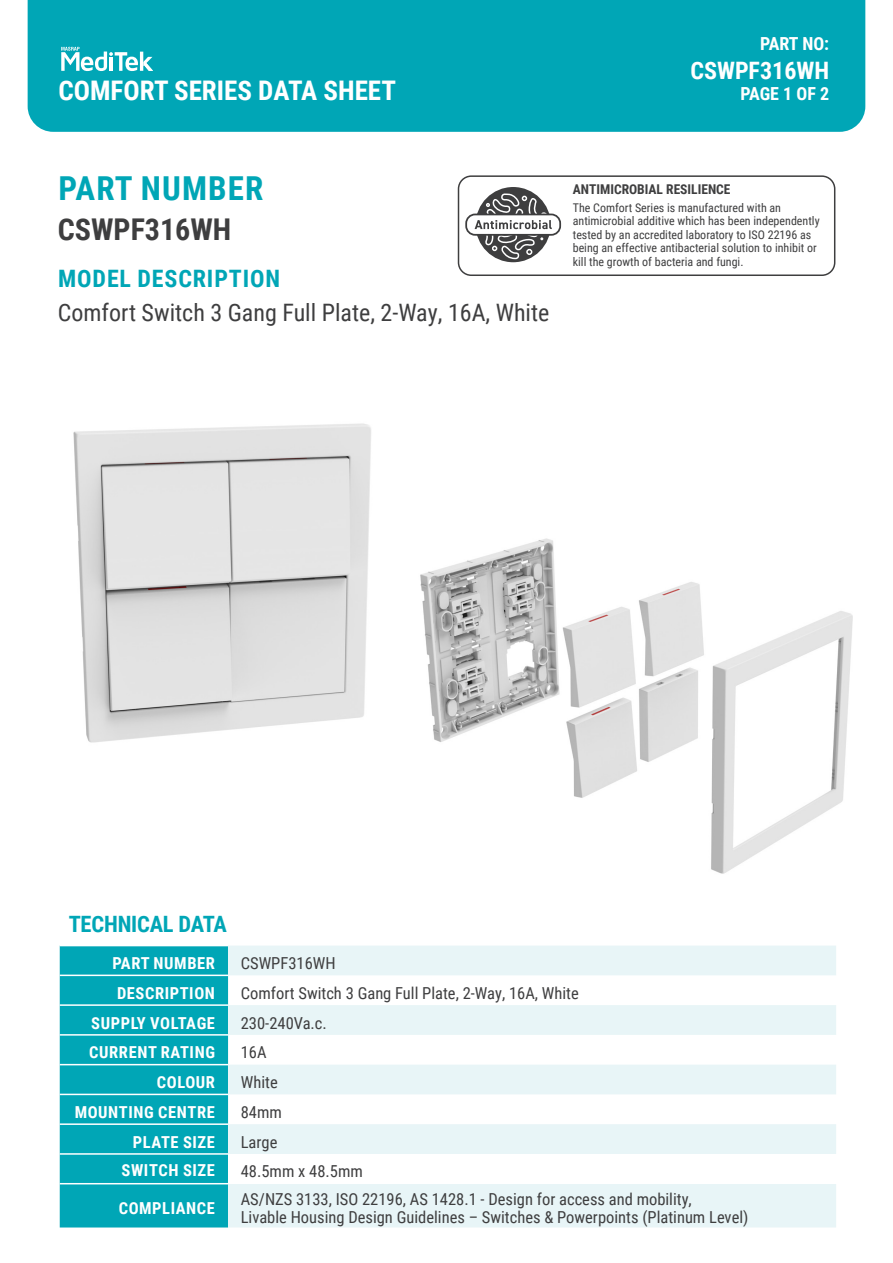
<style>
.page{position:relative;width:893px;height:1263px;background:#fff}
.page>*{position:absolute;margin:0;border:0;box-sizing:border-box;transform-origin:0 0}
.Header__Part_No{font:700 33px "Roboto Condensed";letter-spacing:.035em;color:#00a6b6}
.Part_Number{font:700 30px "Roboto Condensed";color:#3e3e3f}
.t1{font:700 27px "Roboto Condensed";color:#fff}
.Model_Description{font:24px "Roboto Condensed";color:#3e3e3f}
.Header__Model_Des{font:700 24px "Roboto Condensed";letter-spacing:.035em;color:#00a6b6}
.Masthead_Codes{font:700 24px "Roboto Condensed";color:#fff}
.ESCO_Paragraph{font:700 22.5px "Roboto Condensed";letter-spacing:-.01em;color:#00a6b6}
.Masthead_Codes-2{font:700 18px "Roboto Condensed";color:#fff}
.Masthead_Codes_SML{font:700 18px "Roboto Condensed";letter-spacing:-.01em;color:#fff}
.t2{font:16.5px "Roboto Condensed";color:#3e3e3f}
.t3{font:700 16.5px "Roboto Condensed";letter-spacing:.035em;color:#fff}
.t4{font:700 13.5px "Roboto Condensed";color:#3e3e3f}
.t5{font:12px/13.5px "Roboto Condensed";color:#3e3e3f}
</style>
<div class="page">
<div style="left:458px;top:175px;width:377px;height:101px;border:2px solid #3e3e3f;border-radius:13px"></div>
<div style="left:28px;top:0;width:837px;height:132px;background:#00a6b6"></div>
<svg style="left:61px;top:47px;width:92px;height:24px"></svg>
<div style="left:476px;top:187px;width:75px;height:75px;background:#3e3e3f;border-radius:50%"></div>
<div style="left:465px;top:214px;width:96px;height:22px;border:2px solid #3e3e3f;border-radius:9px"></div>
<svg style="left:475px;top:192px;width:77px;height:68px"></svg>
<div style="left:60px;top:946px;width:168px;height:281px;background:#00a6b6"></div>
<svg style="left:228px;top:945px;width:608px;height:282px;fill:#e8f5f7"></svg>
<div style="left:228px;top:1154px;width:608px;height:30px;background:#fff"></div>
<hr style="left:60px;top:974px;width:168px;height:2px;background:#fff">
<hr style="left:60px;top:1004px;width:168px;height:2px;background:#fff">
<hr style="left:60px;top:1034px;width:168px;height:1px;background:#fff">
<hr style="left:60px;top:1064px;width:168px;height:1px;background:#fff">
<hr style="left:60px;top:1094px;width:168px;height:1px;background:#fff">
<hr style="left:60px;top:1123px;width:168px;height:2px;background:#fff">
<hr style="left:60px;top:1153px;width:168px;height:2px;background:#fff">
<hr style="left:60px;top:1183px;width:168px;height:1px;background:#fff">
<img style="left:73px;top:423px;width:298px;height:320px">
<img style="left:420px;top:538px;width:433px;height:336px">
<h3 class="t1" style="left:58px;top:72px;width:339px">COMFORT SERIES DATA SHEET</h3>
<p class="Masthead_Codes_SML" style="left:760px;top:31px;width:71px">PART NO:</p>
<p class="Masthead_Codes" style="left:690px;top:53px;width:140px">CSWPF316WH</p>
<p class="Masthead_Codes-2" style="left:740px;top:81px;width:90px">PAGE 1 OF 2</p>
<p class="Header__Part_No" style="left:58px;top:166px;width:207px">PART NUMBER</p>
<p class="Part_Number" style="left:58px;top:208px;width:175px">CSWPF316WH</p>
<p class="Header__Model_Des" style="left:58px;top:262px;width:223px">MODEL DESCRIPTION</p>
<p class="Model_Description" style="left:58px;top:296px;width:493px">Comfort Switch 3 Gang Full Plate, 2-Way, 16A, White</p>
<p class="t4" style="left:573px;top:180px;width:159px">ANTIMICROBIAL RESILIENCE</p>
<p class="t5" style="left:573px;top:200px;width:248px">The Comfort Series is manufactured with an antimicrobial additive which has been independently tested by an accredited laboratory to ISO 22196 as being an effective antibacterial solution to inhibit or kill the growth of bacteria and fungi.</p>
<p class="ESCO_Paragraph" style="left:69px;top:908px;width:160px">TECHNICAL DATA</p>
<p class="t3" style="left:112px;top:952px;width:104px">PART NUMBER</p>
<p class="t2" style="left:241px;top:952px;width:96px">CSWPF316WH</p>
<p class="t3" style="left:117px;top:981px;width:100px">DESCRIPTION</p>
<p class="t2" style="left:241px;top:981px;width:339px">Comfort Switch 3 Gang Full Plate, 2-Way, 16A, White</p>
<p class="t3" style="left:91px;top:1011px;width:125px">SUPPLY VOLTAGE</p>
<p class="t2" style="left:241px;top:1011px;width:88px">230-240Va.c.</p>
<p class="t3" style="left:89px;top:1041px;width:127px">CURRENT RATING</p>
<p class="t2" style="left:241px;top:1041px;width:27px">16A</p>
<p class="t3" style="left:157px;top:1071px;width:60px">COLOUR</p>
<p class="t2" style="left:241px;top:1071px;width:38px">White</p>
<p class="t3" style="left:75px;top:1100px;width:142px">MOUNTING CENTRE</p>
<p class="t2" style="left:241px;top:1100px;width:43px">84mm</p>
<p class="t3" style="left:133px;top:1130px;width:84px">PLATE SIZE</p>
<p class="t2" style="left:241px;top:1130px;width:38px">Large</p>
<p class="t3" style="left:122px;top:1158px;width:95px">SWITCH SIZE</p>
<p class="t2" style="left:241px;top:1160px;width:124px">48.5mm x 48.5mm</p>
<p class="t3" style="left:119px;top:1197px;width:98px">COMPLIANCE</p>
<p class="t2" style="left:241px;top:1188px;width:452px">AS/NZS 3133, ISO 22196, AS 1428.1 - Design for access and mobility,</p>
<p class="t2" style="left:241px;top:1206px;width:509px">Livable Housing Design Guidelines – Switches &amp; Powerpoints (Platinum Level)</p>
</div>
